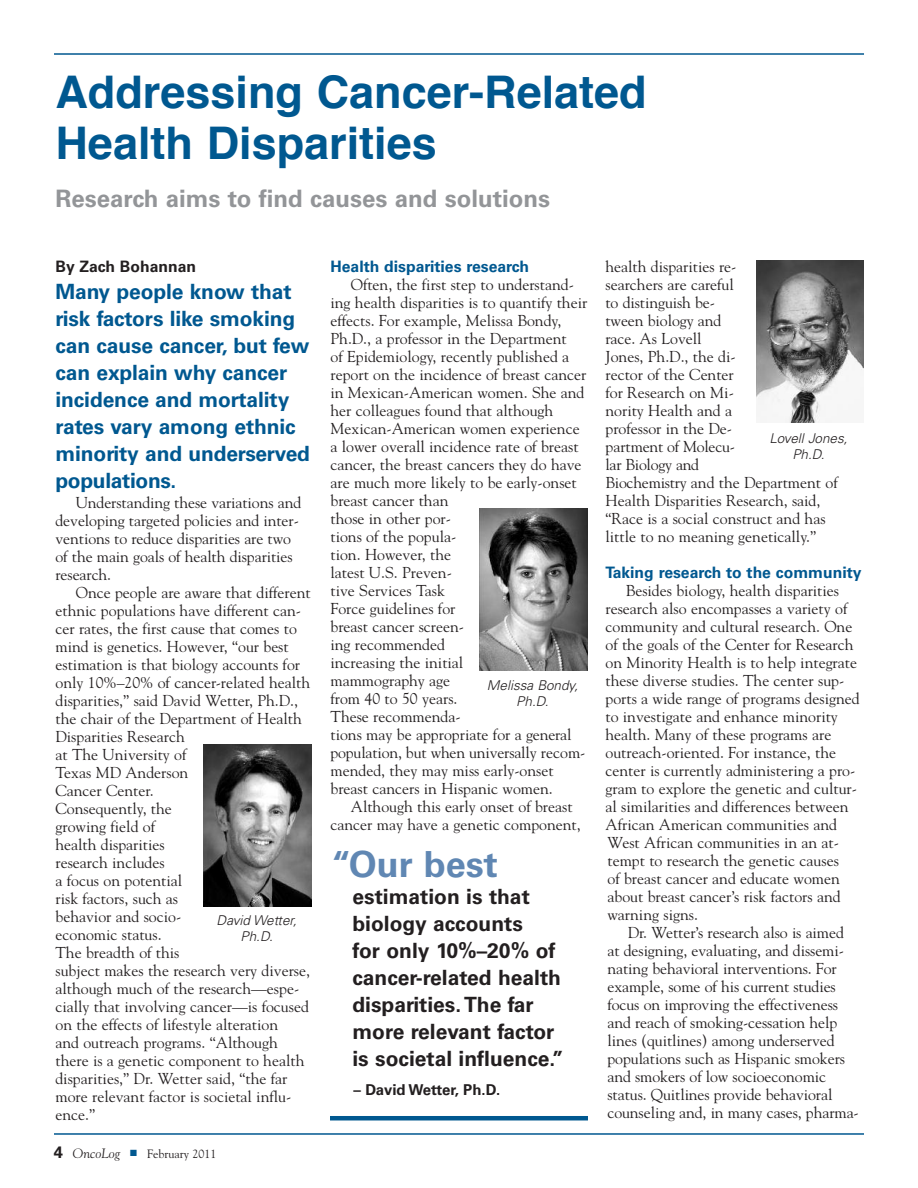
<style>
.page{position:relative;width:918px;height:1188px;background:#fff}
.page>*{position:absolute;margin:0;border:0;box-sizing:border-box;transform-origin:0 0}
.t1{font:700 45px/51px "Helvetica";color:#005890}
.t2{font:700 36px "Univers";color:#6087b3}
.t3{font:700 24px "Univers";color:#939598}
.t4{font:700 21px/27px "Univers";letter-spacing:-.005em;color:#005890}
.t5{font:700 21px/27px "Univers";color:#231f20}
.t6{font:15.75px/18px "Goudy";color:#231f20}
.t7{font:700 15.75px "Univers";color:#005890}
.t8{font:700 15.75px "Univers";color:#231f20}
.t9{font:700 15px "Univers";letter-spacing:-.01em;color:#231f20}
.t10{font:italic 300 13.5px/16.5px "Univers";color:#231f20;text-align:center}
.t11{font:12px "Goudy";color:#231f20}
.s1{font-family:"Univers";font-weight:700;font-size:16.5px}
.s2{font-style:italic;font-size:13.5px}
.s3{color:#005890}
</style>
<div class="page">
<hr style="left:54px;top:1133px;width:810px;height:2px;background:#005890">
<hr style="left:54px;top:53px;width:810px;height:2px;background:#005890">
<hr style="left:330px;top:1116px;width:258px;height:4px;background:#005890">
<img style="left:480px;top:508px;width:108px;height:162px">
<img style="left:756px;top:261px;width:108px;height:162px">
<img style="left:204px;top:744px;width:108px;height:162px">
<h1 class="t1" style="left:55px;top:70px;width:593px">Addressing Cancer-Related<br>Health Disparities</h1>
<h3 class="t3" style="left:55px;top:190px;width:496px">Research aims to find causes and solutions</h3>
<p class="t8" style="left:56px;top:260px;width:142px">By Zach Bohannan</p>
<h3 class="t4" style="left:56px;top:280px;width:256px">Many people know that risk factors like smoking can cause cancer, but few can explain why cancer incidence and mortality rates vary among ethnic minority and underserved populations.</h3>
<p class="t6" style="left:55px;top:493px;width:247px;text-indent:20px">Understanding these variations and developing targeted policies and inter&shy;ventions to reduce disparities are two of the main goals of health disparities research.</p>
<p class="t6" style="left:55px;top:583px;width:257px;text-indent:20px">Once people are aware that different ethnic populations have different can&shy;cer rates, the first cause that comes to mind is genetics. However, “our best estimation is that biology accounts for only 10%–20% of cancer-related health disparities,” said David Wetter, Ph.D., the chair of the Department of Health<br>Disparities Research<br>at The University of<br>Texas MD Anderson<br>Cancer Center.<br>Consequently, the<br>growing field of<br>health disparities<br>research includes<br>a focus on potential<br>risk factors, such as<br>behavior and socio-<br>economic status.<br>The breadth of this<br>subject makes the research very diverse, although much of the research—espe&shy;cially that involving cancer—is focused on the effects of lifestyle alteration<br>and outreach programs. “Although there is a genetic component to health disparities,” Dr. Wetter said, “the far more relevant factor is societal influ&shy;ence.”</p>
<p class="t10" style="left:217px;top:913px;width:82px">David Wetter,<br>Ph.D.</p>
<p class="t11" style="left:54px;top:1147px;width:164px"><span class="s1">4</span> <span class="s2">OncoLog</span> <span class="s3">■</span> February 2011</p>
<p class="t7" style="left:331px;top:260px;width:200px">Health disparities research</p>
<p class="t6" style="left:331px;top:275px;width:258px;text-indent:20px">Often, the first step to understand&shy;ing health disparities is to quantify their effects. For example, Melissa Bondy,<br>Ph.D., a professor in the Department<br>of Epidemiology, recently published a report on the incidence of breast cancer in Mexican-American women. She and her colleagues found that although<br>Mexican-American women experience a lower overall incidence rate of breast cancer, the breast cancers they do have are much more likely to be early-onset breast cancer than<br>those in other por-<br>tions of the popula-<br>tion. However, the<br>latest U.S. Preven-<br>tive Services Task<br>Force guidelines for<br>breast cancer screen-<br>ing recommended<br>increasing the initial<br>mammography age<br>from 40 to 50 years.<br>These recommenda-<br>tions may be appropriate for a general population, but when universally recom&shy;mended, they may miss early-onset breast cancers in Hispanic women.</p>
<p class="t6" style="left:331px;top:797px;width:252px;text-indent:20px">Although this early onset of breast cancer may have a genetic component,</p>
<p class="t10" style="left:487px;top:678px;width:93px">Melissa Bondy,<br>Ph.D.</p>
<h2 class="t2" style="left:332px;top:851px;width:168px">“Our best</h2>
<h3 class="t5" style="left:352px;top:885px;width:213px">estimation is that biology accounts<br>for only 10%–20% of cancer-related health disparities.The far more relevant factor is societal influence.”</h3>
<p class="t9" style="left:353px;top:1084px;width:148px">– David Wetter, Ph.D.</p>
<p class="t6" style="left:605px;top:258px;width:234px">health disparities re-<br>searchers are careful<br>to distinguish be-<br>tween biology and<br>race. As Lovell<br>Jones, Ph.D., the di-<br>rector of the Center<br>for Research on Mi-<br>nority Health and a<br>professor in the De-<br>partment of Molecu-<br>lar Biology and<br>Biochemistry and the Department of<br>Health Disparities Research, said, “Race is a social construct and has little to no meaning genetically.”</p>
<p class="t7" style="left:606px;top:567px;width:258px">Taking research to the community</p>
<p class="t6" style="left:605px;top:582px;width:256px;text-indent:20px">Besides biology, health disparities research also encompasses a variety of community and cultural research. One of the goals of the Center for Research on Minority Health is to help integrate these diverse studies. The center sup&shy;ports a wide range of programs designed to investigate and enhance minority health. Many of these programs are outreach-oriented. For instance, the center is currently administering a pro&shy;gram to explore the genetic and cultur&shy;al similarities and differences between African American communities and West African communities in an at&shy;tempt to research the genetic causes<br>of breast cancer and educate women about breast cancer’s risk factors and warning signs.</p>
<p class="t6" style="left:607px;top:924px;width:253px;text-indent:20px">Dr. Wetter’s research also is aimed at designing, evaluating, and dissemi&shy;nating behavioral interventions. For example, some of his current studies focus on improving the effectiveness and reach of smoking-cessation help lines (quitlines) among underserved populations such as Hispanic smokers and smokers of low socioeconomic status. Quitlines provide behavioral counseling and, in many cases, pharma-</p>
<p class="t10" style="left:769px;top:431px;width:80px">Lovell Jones,<br>Ph.D.</p>
</div>
